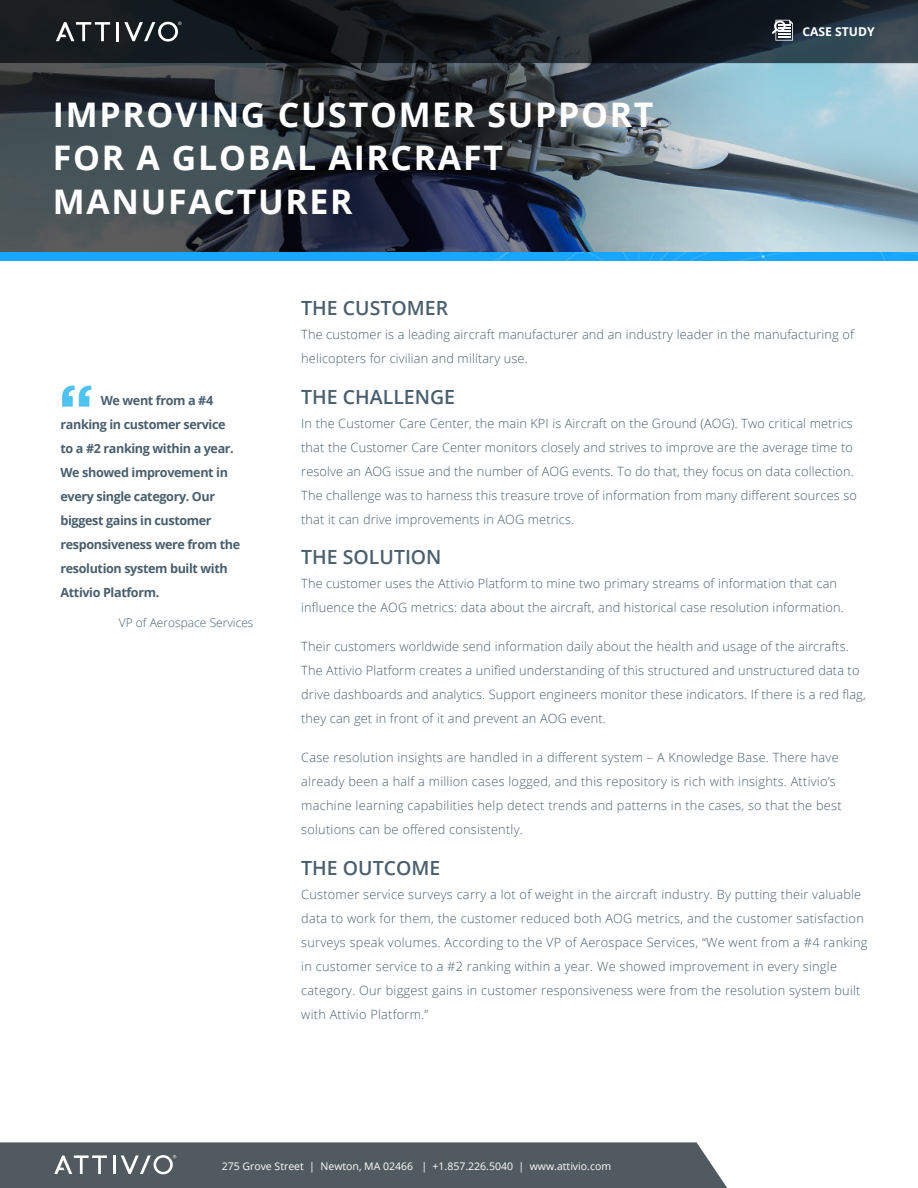
<style>
.page{position:relative;width:918px;height:1188px;background:#fff}
.page>*{position:absolute;margin:0;border:0;box-sizing:border-box;transform-origin:0 0}
.t1{font:700 33.9px "Open Sans";letter-spacing:.05em;color:#fff}
.t2{font:600 19.5px "Open Sans";color:#4a5f6e}
.t3{font:300 12.75px/24px "Open Sans";letter-spacing:.01em;color:#4a5f6e}
.t4{font:700 12.6px/24px "Open Sans";letter-spacing:-.03em;color:#4a5f6e}
.t5{font:700 12.15px "Open Sans";color:#fff}
.t6{font:300 12px "Open Sans";color:#4a5f6e}
.bullets{font:10.5px "Open Sans";color:#fff}
</style>
<div class="page">
<div style="left:0;top:1142px;width:727px;height:46px;background:#515a5e"></div>
<div style="left:0;top:252px;width:918px;height:9px;background:#19a6fe"></div>
<img style="left:0;top:63px;width:918px;height:189px">
<svg style="left:0;top:0;width:918px;height:63px;background:#181f24"></svg>
<svg style="left:772px;top:20px;width:21px;height:21px"></svg>
<svg style="left:62px;top:385px;width:30px;height:22px"></svg>
<svg style="left:56px;top:22px;width:54px;height:19px"></svg>
<hr style="left:116px;top:22px;width:3px;height:19px;background:#fff">
<svg style="left:124px;top:22px;width:58px;height:20px"></svg>
<p class="t1" style="left:53px;top:90px;width:602px">IMPROVING CUSTOMER SUPPORT</p>
<p class="t1" style="left:53px;top:134px;width:452px">FOR A GLOBAL AIRCRAFT</p>
<p class="t1" style="left:53px;top:177px;width:301px">MANUFACTURER</p>
<p class="t5" style="left:802px;top:23px;width:74px">CASE STUDY</p>
<p class="t4" style="left:61px;top:388px;width:181px;text-indent:40px">We went from a #4 ranking in customer service to a #2 ranking within a year.<br>We showed improvement in every single category. Our biggest gains in customer responsiveness were from the resolution system built with<br>Attivio Platform.</p>
<p class="t6" style="left:119px;top:615px;width:136px">VP of Aerospace Services</p>
<p class="t2" style="left:301px;top:295px;width:148px">THE CUSTOMER</p>
<p class="t3" style="left:301px;top:322px;width:554px">The customer is a leading aircraft manufacturer and an industry leader in the manufacturing of helicopters for civilian and military use.</p>
<p class="t2" style="left:301px;top:383px;width:155px">THE CHALLENGE</p>
<p class="t3" style="left:301px;top:411px;width:557px">In the Customer Care Center, the main KPI is Aircraft on the Ground (AOG). Two critical metrics that the Customer Care Center monitors closely and strives to improve are the average time to resolve an AOG issue and the number of AOG events. To do that, they focus on data collection.<br>The challenge was to harness this treasure trove of information from many different sources so that it can drive improvements in AOG metrics.</p>
<p class="t2" style="left:301px;top:544px;width:142px">THE SOLUTION</p>
<p class="t3" style="left:301px;top:571px;width:544px">The customer uses the Attivio Platform to mine two primary streams of information that can influence the AOG metrics: data about the aircraft, and historical case resolution information.</p>
<p class="t3" style="left:301px;top:634px;width:566px">Their customers worldwide send information daily about the health and usage of the aircrafts.<br>The Attivio Platform creates a unified understanding of this structured and unstructured data to drive dashboards and analytics. Support engineers monitor these indicators. If there is a red flag, they can get in front of it and prevent an AOG event.</p>
<p class="t3" style="left:301px;top:745px;width:542px">Case resolution insights are handled in a different system – A Knowledge Base. There have already been a half a million cases logged, and this repository is rich with insights. Attivio’s machine learning capabilities help detect trends and patterns in the cases, so that the best solutions can be offered consistently.</p>
<p class="t2" style="left:301px;top:854px;width:141px">THE OUTCOME</p>
<p class="t3" style="left:301px;top:882px;width:568px">Customer service surveys carry a lot of weight in the aircraft industry. By putting their valuable data to work for them, the customer reduced both AOG metrics, and the customer satisfaction surveys speak volumes. According to the VP of Aerospace Services, “We went from a #4 ranking in customer service to a #2 ranking within a year. We showed improvement in every single category. Our biggest gains in customer responsiveness were from the resolution system built with Attivio Platform.”</p>
<p class="bullets" style="left:222px;top:1159px;width:391px">275 Grove Street | Newton, MA 02466 | +1.857.226.5040 | www.attivio.com</p>
</div>
